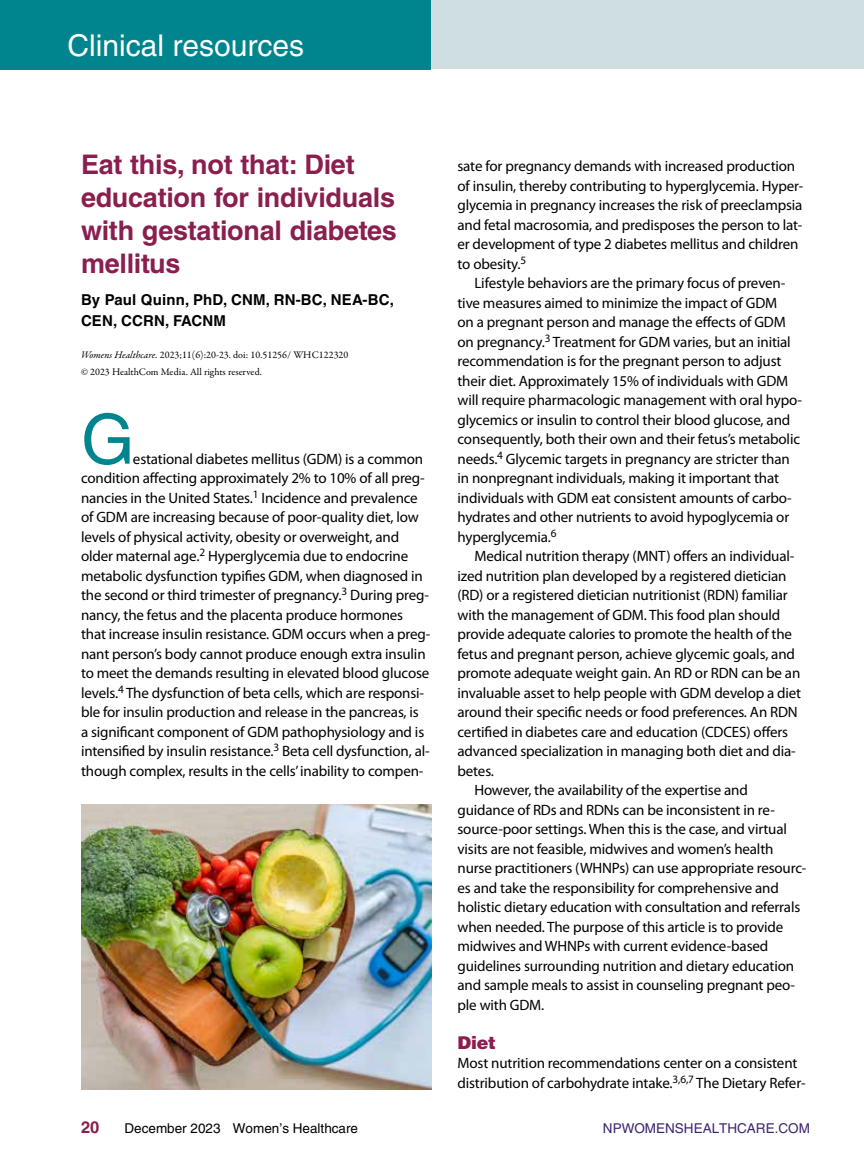
<style>
.page{position:relative;width:864px;height:1175px;background:#fff}
.page>*{position:absolute;margin:0;border:0;box-sizing:border-box;transform-origin:0 0}
.t1{font:69px "Helvetica LT Std";color:#00848d}
.t2{font:30px "Helvetica LT Std";color:#fff}
.t3{font:700 27px/33px "Helvetica LT Std";letter-spacing:-.01em;color:#8a1e4f}
.t4{font:900 17.7px "Helvetica LT Std";color:#8a1e4f}
.t5{font:700 16.5px "Helvetica LT Std";color:#8a1e4f}
.t6{font:15px/19.5px "Myriad Pro";letter-spacing:-.01em;color:#000}
.t7{font:700 15px/21px "Helvetica LT Std";letter-spacing:.01em;color:#000}
.t8{font:13.5px "Helvetica LT Std";color:#000}
.t9{font:13.5px "Helvetica LT Std";color:#3d2570}
.t10{font:13.5px "Helvetica LT Std";color:#3d2570}
.t11{font:10.2px/16.5px "Garamond Premr Pro";color:#000}
.s1{font-style:italic}
.s2{font-style:inherit}
</style>
<div class="page">
<div style="left:0;top:0;width:864px;height:69px;background:#cfdee1"></div>
<div style="left:0;top:0;width:431px;height:69px;background:#00848d"></div>
<img style="left:81px;top:804px;width:351px;height:285px">
<h2 class="t2" style="left:68px;top:28px;width:238px">Clinical resources</h2>
<h3 class="t3" style="left:81px;top:148px;width:317px">Eat this, not that: Diet education for individuals with gestational diabetes mellitus</h3>
<p class="t7" style="left:81px;top:289px;width:314px">By Paul Quinn, PhD, CNM, RN-BC, NEA-BC,<br>CEN, CCRN, FACNM</p>
<p class="t11" style="left:81px;top:347px;width:269px"><span class="s1">Womens Healthcare.</span> 2023;11(6):20-23. doi: 10.51256/ WHC122320 © 2023 HealthCom Media. All rights reserved.</p>
<h1 class="t1" style="left:81px;top:399px;width:55px">G</h1>
<p class="t6" style="left:81px;top:449px;width:351px;text-indent:52px">estational diabetes mellitus (GDM) is a common condition affecting approximately 2% to 10% of all preg&shy;nancies in the United States.<sup>1</sup> Incidence and prevalence of GDM are increasing because of poor-quality diet, low levels of physical activity, obesity or overweight, and older maternal age.<sup>2</sup> Hyperglycemia due to endocrine metabolic dysfunction typifies GDM, when diagnosed in the second or third trimester of pregnancy.<sup>3</sup> During preg&shy;nancy, the fetus and the placenta produce hormones that increase insulin resistance. GDM occurs when a preg&shy;nant person’s body cannot produce enough extra insulin to meet the demands resulting in elevated blood glucose levels.<sup>4</sup> The dysfunction of beta cells, which are responsi&shy;ble for insulin production and release in the pancreas, is<br>a significant component of GDM pathophysiology and is intensified by insulin resistance.<sup>3</sup> Beta cell dysfunction, al&shy;though complex, results in the cells’ inability to compen-</p>
<p class="t6" style="left:458px;top:157px;width:347px">sate for pregnancy demands with increased production of insulin, thereby contributing to hyperglycemia. Hyper&shy;glycemia in pregnancy increases the risk of preeclampsia and fetal macrosomia, and predisposes the person to lat&shy;er development of type 2 diabetes mellitus and children to obesity.<sup>5</sup></p>
<p class="t6" style="left:458px;top:274px;width:346px;text-indent:17px">Lifestyle behaviors are the primary focus of preven&shy;tive measures aimed to minimize the impact of GDM<br>on a pregnant person and manage the effects of GDM on pregnancy.<sup>3</sup> Treatment for GDM varies, but an initial recommendation is for the pregnant person to adjust their diet. Approximately 15% of individuals with GDM will require pharmacologic management with oral hypo&shy;glycemics or insulin to control their blood glucose, and consequently, both their own and their fetus’s metabolic needs.<sup>4</sup> Glycemic targets in pregnancy are stricter than in nonpregnant individuals, making it important that individuals with GDM eat consistent amounts of carbo&shy;hydrates and other nutrients to avoid hypoglycemia or hyperglycemia.<sup>6</sup></p>
<p class="t6" style="left:474px;top:547px;width:322px">Medical nutrition therapy (MNT) offers an individual-</p>
<p class="t6" style="left:458px;top:566px;width:331px">ized nutrition plan developed by a registered dietician</p>
<p class="t6" style="left:458px;top:586px;width:332px">(RD) or a registered dietician nutritionist (RDN) familiar</p>
<p class="t6" style="left:458px;top:605px;width:324px">with the management of GDM. This food plan should</p>
<p class="t6" style="left:458px;top:625px;width:336px">provide adequate calories to promote the health of the</p>
<p class="t6" style="left:458px;top:644px;width:339px">fetus and pregnant person, achieve glycemic goals, and</p>
<p class="t6" style="left:458px;top:664px;width:344px">promote adequate weight gain. An RD or RDN can be an</p>
<p class="t6" style="left:458px;top:683px;width:345px">invaluable asset to help people with GDM develop a diet</p>
<p class="t6" style="left:458px;top:703px;width:342px">around their specific needs or food preferences. An RDN</p>
<p class="t6" style="left:458px;top:722px;width:332px">certified in diabetes care and education (CDCES) offers</p>
<p class="t6" style="left:458px;top:742px;width:340px">advanced specialization in managing both diet and dia-</p>
<p class="t6" style="left:458px;top:761px;width:38px">betes.</p>
<p class="t6" style="left:474px;top:781px;width:275px">However, the availability of the expertise and</p>
<p class="t6" style="left:458px;top:800px;width:319px">guidance of RDs and RDNs can be inconsistent in re-</p>
<p class="t6" style="left:458px;top:820px;width:331px">source-poor settings. When this is the case, and virtual</p>
<p class="t6" style="left:458px;top:839px;width:318px">visits are not feasible, midwives and women’s health</p>
<p class="t6" style="left:458px;top:859px;width:351px">nurse practitioners (WHNPs) can use appropriate resourc-</p>
<p class="t6" style="left:458px;top:878px;width:323px">es and take the responsibility for comprehensive and</p>
<p class="t6" style="left:458px;top:898px;width:344px">holistic dietary education with consultation and referrals</p>
<p class="t6" style="left:458px;top:917px;width:327px">when needed. The purpose of this article is to provide</p>
<p class="t6" style="left:458px;top:937px;width:312px">midwives and WHNPs with current evidence-based</p>
<p class="t6" style="left:458px;top:956px;width:338px">guidelines surrounding nutrition and dietary education</p>
<p class="t6" style="left:458px;top:976px;width:339px">and sample meals to assist in counseling pregnant peo-</p>
<p class="t6" style="left:458px;top:995px;width:88px">ple with GDM.</p>
<p class="t4" style="left:458px;top:1031px;width:40px">Diet</p>
<p class="t6" style="left:458px;top:1054px;width:350px">Most nutrition recommendations center on a consistent distribution of carbohydrate intake.<sup>3,6,7</sup> The Dietary Refer-</p>
<p class="t5" style="left:81px;top:1116px;width:20px">20</p>
<p class="t8" style="left:125px;top:1120px;width:235px">December 2023 Women’s Healthcare</p>
<p class="t9" style="left:603px;top:1120px;width:42px"><span class="s2">NP</span>WOMENSHEALTHCARE</p>
<p class="t10" style="left:775px;top:1120px;width:37px">.COM</p>
</div>
